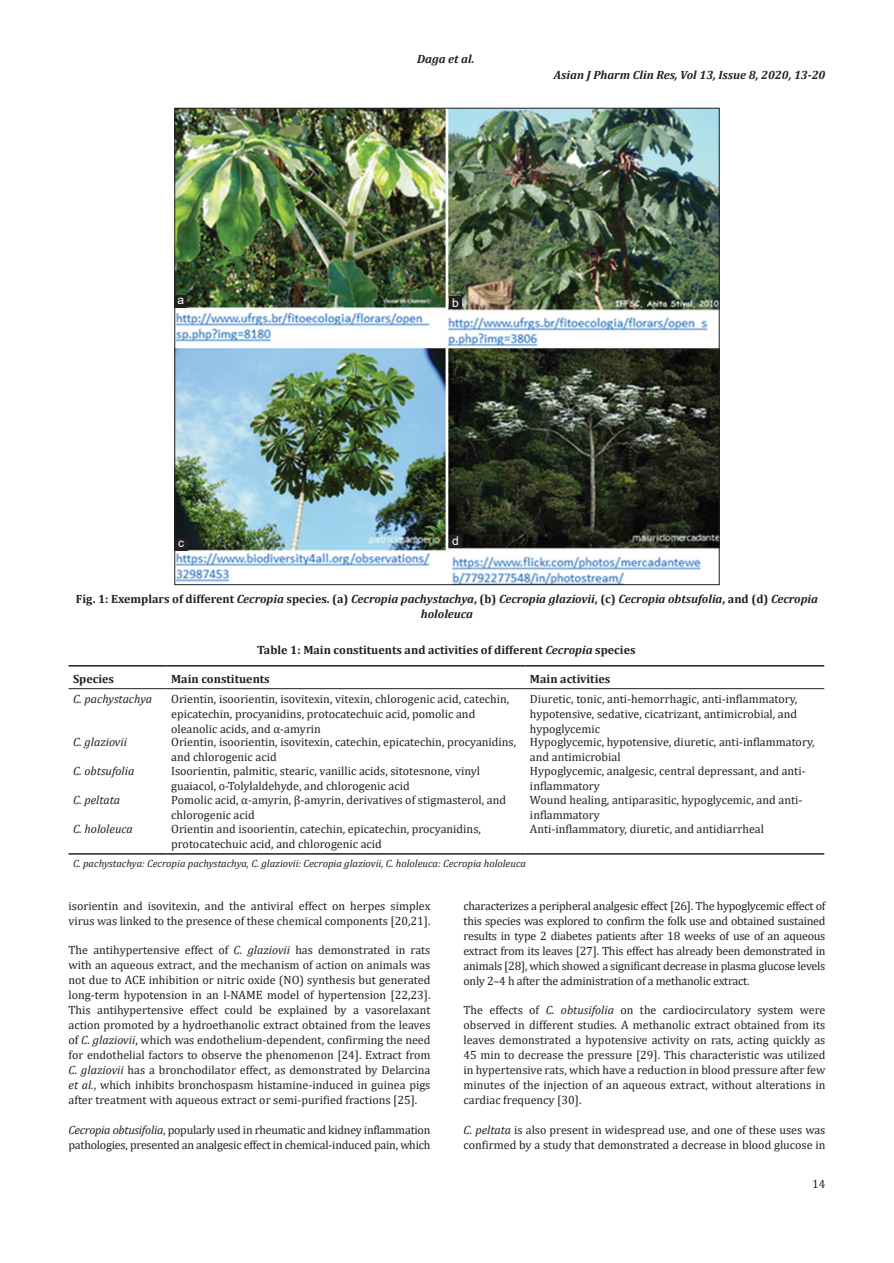
<style>
.page{position:relative;width:894px;height:1263px;background:#fff}
.page>*{position:absolute;margin:0;border:0;box-sizing:border-box;transform-origin:0 0}
.TX{font:12px/15px "Cambria";color:#231f20;text-align:justify}
.TB{font:12px/15px "Cambria";color:#231f20}
.FGC{font:italic 700 12px/15px "Cambria";color:#231f20;text-align:center}
.TBL{font:12px/15px "Cambria";color:#231f20}
.TX-2{font:12px/15px "Cambria";letter-spacing:-.02em;color:#231f20}
.TT{font:700 12px "Cambria";color:#231f20}
.TB-2{font:italic 12px "Cambria";color:#231f20}
.RH_1{font:italic 700 12px "Cambria";color:#231f20}
.TCH{font:700 12px "Cambria";color:#231f20}
.TBL-2{font:italic 12px "Cambria";color:#231f20}
.LABEL{font:12px "Arial";color:#fff}
.F_No{font:12px "Cambria";color:#231f20}
.TFN{font:italic 10.5px "Cambria";color:#231f20}
.s1{font-style:normal}
.s2{font-style:italic}
</style>
<div class="page">
<hr style="left:68px;top:853px;width:98px;height:1px;background:#231f20">
<hr style="left:166px;top:853px;width:359px;height:1px;background:#231f20">
<hr style="left:525px;top:853px;width:299px;height:1px;background:#231f20">
<hr style="left:68px;top:665px;width:98px;height:1px;background:#231f20">
<hr style="left:166px;top:665px;width:359px;height:1px;background:#231f20">
<hr style="left:525px;top:665px;width:299px;height:1px;background:#231f20">
<hr style="left:68px;top:688px;width:98px;height:1px;background:#231f20">
<hr style="left:166px;top:688px;width:359px;height:1px;background:#231f20">
<hr style="left:525px;top:688px;width:299px;height:1px;background:#231f20">
<img style="left:176px;top:110px;width:541px;height:473px">
<div style="left:449px;top:535px;width:13px;height:12px;background:#231f20"></div>
<div style="left:174px;top:537px;width:13px;height:13px;background:#231f20"></div>
<div style="left:449px;top:296px;width:13px;height:13px;background:#231f20"></div>
<div style="left:174px;top:295px;width:13px;height:12px;background:#231f20"></div>
<p class="FGC" style="left:417px;top:51px;width:59px">Daga et al.</p>
<p class="RH_1" style="left:553px;top:66px;width:273px">Asian J Pharm Clin Res, Vol 13, Issue 8, 2020, 13-20</p>
<p class="LABEL" style="left:177px;top:292px;width:8px">a</p>
<p class="LABEL" style="left:452px;top:294px;width:8px">b</p>
<p class="LABEL" style="left:178px;top:535px;width:7px">c</p>
<p class="LABEL" style="left:452px;top:533px;width:8px">d</p>
<p class="FGC" style="left:76px;top:591px;width:743px"><span class="s1">Fig. 1: Exemplars of different</span> Cecropia <span class="s1">species. (a)</span> Cecropia pachystachya<span class="s1">, (b)</span> Cecropia glaziovii<span class="s1">, (c)</span> Cecropia obtsufolia<span class="s1">, and (d)</span> Cecropia hololeuca</p>
<p class="TT" style="left:257px;top:641px;width:379px">Table 1: Main constituents and activities of different <span class="s2">Cecropia</span> species</p>
<p class="TCH" style="left:73px;top:670px;width:42px">Species</p>
<p class="TCH" style="left:171px;top:670px;width:100px">Main constituents</p>
<p class="TCH" style="left:530px;top:670px;width:82px">Main activities</p>
<p class="TB-2" style="left:73px;top:690px;width:81px">C. pachystachya</p>
<p class="TB" style="left:171px;top:691px;width:339px">Orientin, isoorientin, isovitexin, vitexin, chlorogenic acid, catechin, epicatechin, procyanidins, protocatechuic acid, pomolic and oleanolic acids, and α-amyrin</p>
<p class="TB" style="left:530px;top:691px;width:269px;text-align:justify">Diuretic, tonic, anti-hemorrhagic, anti-inflammatory, hypotensive, sedative, cicatrizant, antimicrobial, and hypoglycemic</p>
<p class="TB-2" style="left:73px;top:734px;width:55px">C. glaziovii</p>
<p class="TB" style="left:171px;top:734px;width:346px">Orientin, isoorientin, isovitexin, catechin, epicatechin, procyanidins, and chlorogenic acid</p>
<p class="TB" style="left:530px;top:734px;width:286px">Hypoglycemic, hypotensive, diuretic, anti-inflammatory, and antimicrobial</p>
<p class="TB-2" style="left:73px;top:762px;width:63px">C. obtsufolia</p>
<p class="TB" style="left:171px;top:763px;width:310px">Isoorientin, palmitic, stearic, vanillic acids, sitotesnone, vinyl guaiacol, o-Tolylaldehyde, and chlorogenic acid</p>
<p class="TB" style="left:530px;top:763px;width:277px">Hypoglycemic, analgesic, central depressant, and anti&shy;inflammatory</p>
<p class="TB-2" style="left:73px;top:791px;width:49px">C. peltata</p>
<p class="TB" style="left:171px;top:792px;width:336px">Pomolic acid, α-amyrin, β-amyrin, derivatives of stigmasterol, and chlorogenic acid</p>
<p class="TB" style="left:530px;top:792px;width:274px">Wound healing, antiparasitic, hypoglycemic, and anti&shy;inflammatory</p>
<p class="TBL-2" style="left:73px;top:820px;width:61px">C. hololeuca</p>
<p class="TBL" style="left:171px;top:821px;width:311px">Orientin and isoorientin, catechin, epicatechin, procyanidins, protocatechuic acid, and chlorogenic acid</p>
<p class="TBL" style="left:530px;top:821px;width:235px">Anti-inflammatory, diuretic, and antidiarrheal</p>
<p class="TFN" style="left:73px;top:855px;width:454px">C. pachystachya: Cecropia pachystachya, C. glaziovii: Cecropia glaziovii, C. hololeuca: Cecropia hololeuca</p>
<p class="TX" style="left:68px;top:898px;width:363px">isorientin and isovitexin, and the antiviral effect on herpes simplex virus was linked to the presence of these chemical components [20,21].</p>
<p class="TX" style="left:68px;top:942px;width:363px">The antihypertensive effect of <span class="s2">C. glaziovii</span> has demonstrated in rats with an aqueous extract, and the mechanism of action on animals was not due to ACE inhibition or nitric oxide (NO) synthesis but generated long-term hypotension in an l-NAME model of hypertension [22,23].<br>This antihypertensive effect could be explained by a vasorelaxant action promoted by a hydroethanolic extract obtained from the leaves of <span class="s2">C. glaziovii</span>, which was endothelium-dependent, confirming the need for endothelial factors to observe the phenomenon [24]. Extract from <span class="s2">C. glaziovii</span> has a bronchodilator effect, as demonstrated by Delarcina <span class="s2">et al.</span>, which inhibits bronchospasm histamine-induced in guinea pigs after treatment with aqueous extract or semi-purified fractions [25].</p>
<p class="TX-2" style="left:68px;top:1122px;width:363px"><span class="s2">Cecropia obtusifolia</span>, popularly used in rheumatic and kidney inflammation pathologies, presented an analgesic effect in chemical-induced pain, which</p>
<p class="TX" style="left:463px;top:898px;width:363px">characterizes a peripheral analgesic effect [26]. The hypoglycemic effect of this species was explored to confirm the folk use and obtained sustained results in type 2 diabetes patients after 18 weeks of use of an aqueous extract from its leaves [27]. This effect has already been demonstrated in animals [28], which showed a significant decrease in plasma glucose levels only 2–4 h after the administration of a methanolic extract.</p>
<p class="TX" style="left:463px;top:1002px;width:363px">The effects of <span class="s2">C. obtusifolia</span> on the cardiocirculatory system were observed in different studies. A methanolic extract obtained from its leaves demonstrated a hypotensive activity on rats, acting quickly as 45 min to decrease the pressure [29]. This characteristic was utilized in hypertensive rats, which have a reduction in blood pressure after few minutes of the injection of an aqueous extract, without alterations in cardiac frequency [30].</p>
<p class="TX" style="left:463px;top:1122px;width:363px"><span class="s2">C. peltata</span> is also present in widespread use, and one of these uses was confirmed by a study that demonstrated a decrease in blood glucose in</p>
<p class="F_No" style="left:811px;top:1176px;width:15px">14</p>
</div>
